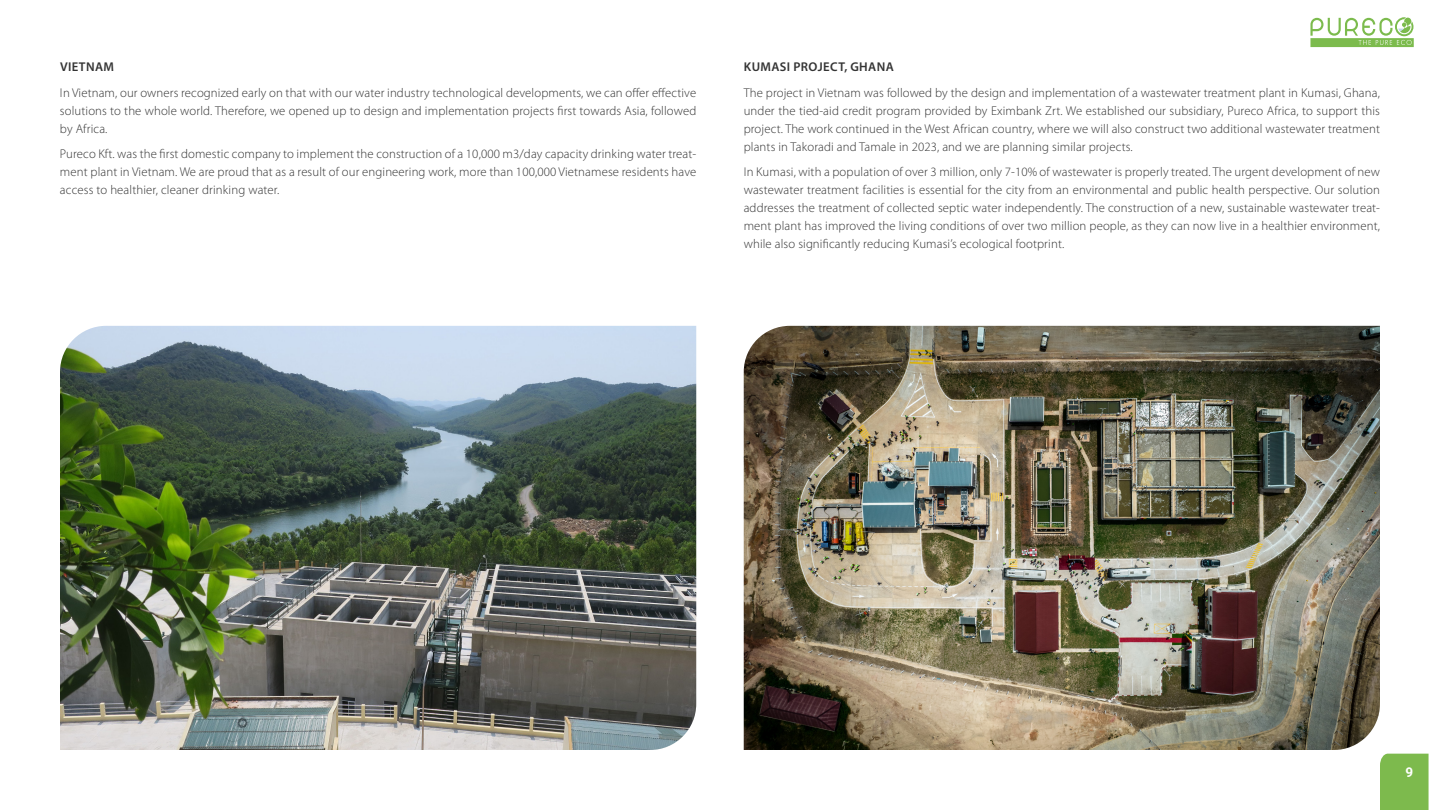
<style>
.page{position:relative;width:1440px;height:810px;background:#fff}
.page>*{position:absolute;margin:0;border:0;box-sizing:border-box;transform-origin:0 0}
.t1{font:700 13.5px "Roboto";color:#fff}
.t2{font:300 12.75px/18px "Myriad Pro";letter-spacing:.01em;color:#333;text-align:justify}
.t3{font:600 12.75px "Myriad Pro";letter-spacing:.03em;color:#333}
</style>
<div class="page">
<svg style="left:1310px;top:17px;width:104px;height:30px"></svg>
<div style="left:1380px;top:754px;width:49px;height:56px;background:#7dba4d"></div>
<img style="left:60px;top:326px;width:636px;height:424px">
<img style="left:744px;top:326px;width:636px;height:424px">
<p class="t3" style="left:60px;top:59px;width:55px">VIETNAM</p>
<p class="t2" style="left:60px;top:83px;width:638px">In Vietnam, our owners recognized early on that with our water industry technological developments, we can offer effective solutions to the whole world. Therefore, we opened up to design and implementation projects first towards Asia, followed by Africa.</p>
<p class="t2" style="left:60px;top:145px;width:638px">Pureco Kft. was the first domestic company to implement the construction of a 10,000 m3/day capacity drinking water treat&shy;ment plant in Vietnam. We are proud that as a result of our engineering work, more than 100,000 Vietnamese residents have access to healthier, cleaner drinking water.</p>
<p class="t3" style="left:744px;top:59px;width:151px">KUMASI PROJECT, GHANA</p>
<p class="t2" style="left:744px;top:83px;width:638px">The project in Vietnam was followed by the design and implementation of a wastewater treatment plant in Kumasi, Ghana, under the tied-aid credit program provided by Eximbank Zrt. We established our subsidiary, Pureco Africa, to support this project. The work continued in the West African country, where we will also construct two additional wastewater treatment plants in Takoradi and Tamale in 2023, and we are planning similar projects.</p>
<p class="t2" style="left:744px;top:163px;width:638px">In Kumasi, with a population of over 3 million, only 7-10% of wastewater is properly treated. The urgent development of new wastewater treatment facilities is essential for the city from an environmental and public health perspective. Our solution addresses the treatment of collected septic water independently. The construction of a new, sustainable wastewater treat&shy;ment plant has improved the living conditions of over two million people, as they can now live in a healthier environment, while also significantly reducing Kumasi’s ecological footprint.</p>
<p class="t1" style="left:1405px;top:763px;width:9px">9</p>
</div>
